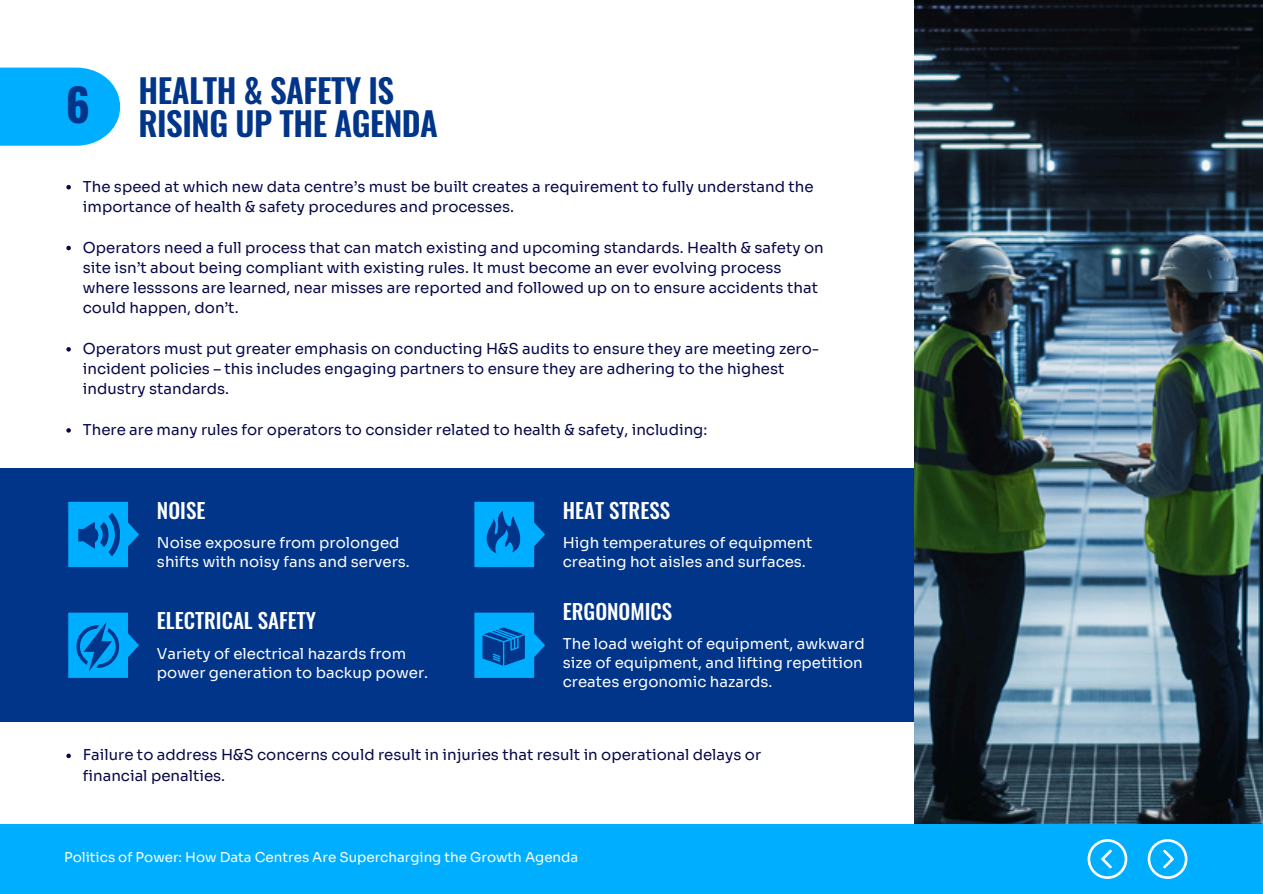
<style>
.page{position:relative;width:1263px;height:894px;background:#fff}
.page>*{position:absolute;margin:0;border:0;box-sizing:border-box;transform-origin:0 0}
.t1{font:700 45px "Oswald";color:#00358a}
.t2{font:600 33px/32.7px "Oswald";letter-spacing:-.015em;color:#00358a}
.t3{font:500 21px "Oswald";color:#fff}
.t4{font:15px/20.2px "Sora";color:#070749}
.t5{font:15px/19.2px "Sora";color:#fff}
.t6{font:13.5px "Sora";color:#fff}
</style>
<div class="page">
<div style="left:0;top:468px;width:942px;height:254px;background:#00358a"></div>
<img style="left:915px;top:0;width:348px;height:824px">
<div style="left:0;top:824px;width:1263px;height:69px;background:#00aeff"></div>
<svg style="left:1148px;top:839px;width:39px;height:39px"></svg>
<svg style="left:1088px;top:839px;width:39px;height:39px"></svg>
<div style="left:0;top:68px;width:120px;height:78px;background:#00aeff"></div>
<svg style="left:474px;top:501px;width:71px;height:66px"></svg>
<svg style="left:68px;top:501px;width:71px;height:66px"></svg>
<svg style="left:68px;top:612px;width:71px;height:65px"></svg>
<svg style="left:66px;top:185px;width:5px;height:4px"></svg>
<svg style="left:66px;top:246px;width:5px;height:4px"></svg>
<svg style="left:66px;top:347px;width:5px;height:4px"></svg>
<svg style="left:66px;top:428px;width:5px;height:4px"></svg>
<svg style="left:66px;top:753px;width:5px;height:4px"></svg>
<svg style="left:474px;top:612px;width:71px;height:65px"></svg>
<h1 class="t1" style="left:66px;top:69px;width:26px">6</h1>
<p class="t2" style="left:138px;top:73px;width:301px">HEALTH &amp; SAFETY IS<br>RISING UP THE AGENDA</p>
<p class="t4" style="left:83px;top:176px;width:732px">The speed at which new data centre’s must be built creates a requirement to fully understand the importance of health &amp; safety procedures and processes.</p>
<p class="t4" style="left:83px;top:237px;width:742px">Operators need a full process that can match existing and upcoming standards. Health &amp; safety on site isn’t about being compliant with existing rules. It must become an ever evolving process where lesssons are learned, near misses are reported and followed up on to ensure accidents that could happen, don’t.</p>
<p class="t4" style="left:83px;top:338px;width:738px">Operators must put greater emphasis on conducting H&amp;S audits to ensure they are meeting zero&shy;incident policies – this includes engaging partners to ensure they are adhering to the highest industry standards.</p>
<p class="t4" style="left:83px;top:419px;width:626px">There are many rules for operators to consider related to health &amp; safety, including:</p>
<h2 class="t3" style="left:157px;top:493px;width:50px">NOISE</h2>
<p class="t5" style="left:157px;top:533px;width:254px">Noise exposure from prolonged shifts with noisy fans and servers.</p>
<h2 class="t3" style="left:157px;top:604px;width:161px">ELECTRICAL SAFETY</h2>
<p class="t5" style="left:157px;top:643px;width:273px">Variety of electrical hazards from power generation to backup power.</p>
<p class="t3" style="left:563px;top:493px;width:109px">HEAT STRESS</p>
<p class="t5" style="left:563px;top:533px;width:251px">High temperatures of equipment creating hot aisles and surfaces.</p>
<p class="t3" style="left:563px;top:594px;width:111px">ERGONOMICS</p>
<p class="t5" style="left:563px;top:634px;width:303px">The load weight of equipment, awkward size of equipment, and lifting repetition creates ergonomic hazards.</p>
<p class="t4" style="left:83px;top:745px;width:680px">Failure to address H&amp;S concerns could result in injuries that result in operational delays or financial penalties.</p>
<p class="t6" style="left:64px;top:849px;width:516px">Politics of Power: How Data Centres Are Supercharging the Growth Agenda</p>
</div>
